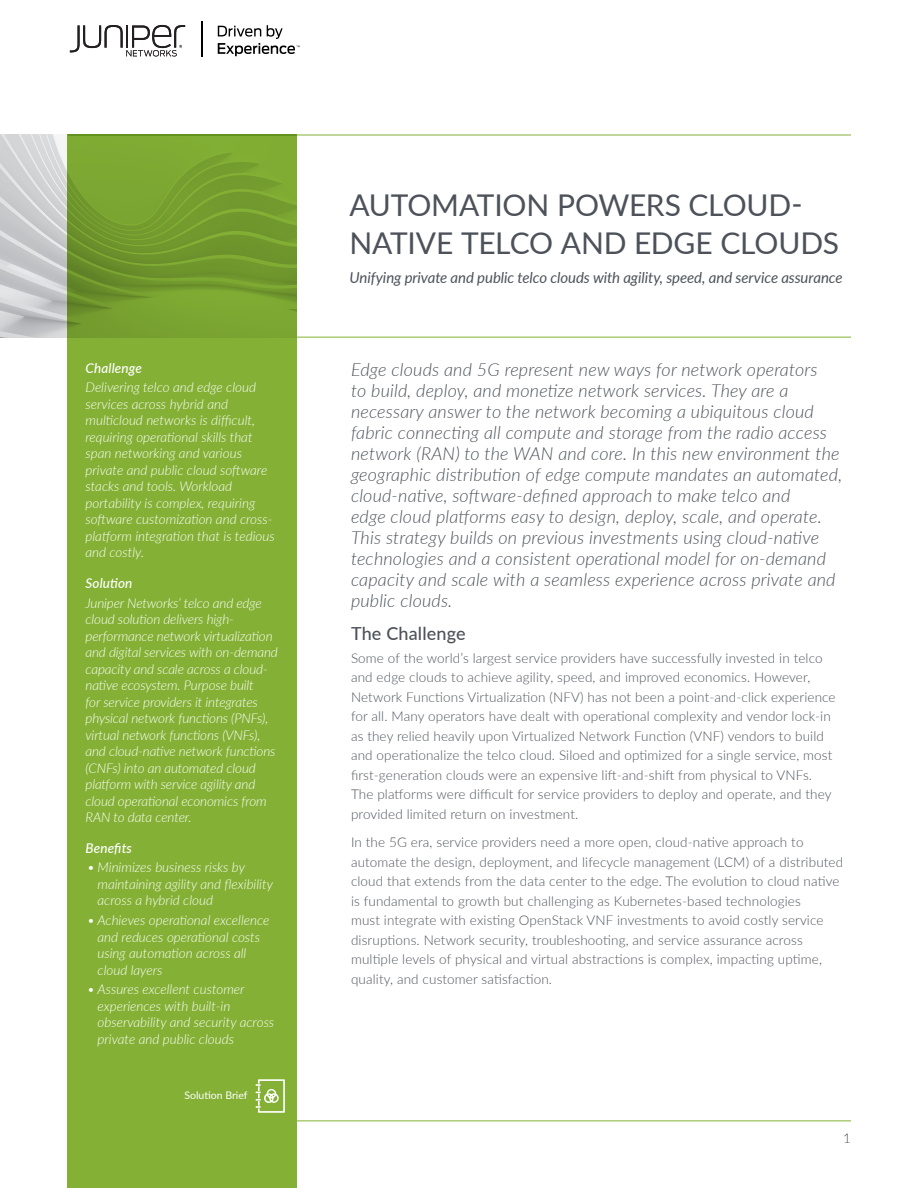
<style>
.page{position:relative;width:918px;height:1188px;background:#fff}
.page>*{position:absolute;margin:0;border:0;box-sizing:border-box;transform-origin:0 0}
.t1{font:30px/37.5px "Lato";letter-spacing:-.01em;color:#4d525a}
.Intro_Paragraph{font:italic 300 18px/21px "Lato";letter-spacing:.01em;color:#4d525a}
.t2{font:500 18px "Lato";letter-spacing:.01em;color:#4d525a}
.Subtitle{font:italic 15px "Lato";letter-spacing:-.005em;color:#4d525a}
.t3{font:300 13.5px/19.5px "Lato";letter-spacing:.01em;color:#4d525a}
.Sidebar_text{font:italic 300 13.5px/16.5px "Lato";letter-spacing:-.005em;color:#fff}
.Sidebar_head{font:italic 500 13.5px "Lato";letter-spacing:.01em;color:#fff}
.t4{font:10.5px "Lato";color:#fff}
</style>
<div class="page">
<img style="left:0;top:135px;width:68px;height:203px">
<hr style="left:68px;top:135px;width:783px;height:1px;background:#84b135">
<hr style="left:297px;top:337px;width:554px;height:1px;background:#84b135">
<div style="left:68px;top:135px;width:229px;height:1053px;background:#84b135"></div>
<hr style="left:297px;top:1120px;width:554px;height:1px;background:#84b135">
<hr style="left:201px;top:21px;width:1px;height:36px;background:#000">
<svg style="left:70px;top:25px;width:115px;height:31px"></svg>
<svg style="left:218px;top:25px;width:82px;height:31px"></svg>
<svg style="left:255px;top:1079px;width:30px;height:34px"></svg>
<p class="Sidebar_head" style="left:86px;top:358px;width:58px">Challenge</p>
<p class="Sidebar_text" style="left:86px;top:379px;width:191px">Delivering telco and edge cloud services across hybrid and multicloud networks is difficult, requiring operational skills that span networking and various private and public cloud software stacks and tools. Workload portability is complex, requiring software customization and cross&shy;platform integration that is tedious and costly.</p>
<p class="Sidebar_head" style="left:86px;top:573px;width:48px">Solution</p>
<p class="Sidebar_text" style="left:86px;top:594px;width:194px">Juniper Networks’ telco and edge cloud solution delivers high&shy;performance network virtualization and digital services with on-demand capacity and scale across a cloud&shy;native ecosystem. Purpose built<br>for service providers it integrates physical network functions (PNFs), virtual network functions (VNFs), and cloud-native network functions (CNFs) into an automated cloud platform with service agility and cloud operational economics from RAN to data center.</p>
<p class="Sidebar_head" style="left:86px;top:838px;width:48px">Benefits</p>
<p class="Sidebar_text" style="left:98px;top:859px;width:177px;text-indent:-10px">• Minimizes business risks by maintaining agility and flexibility across a hybrid cloud</p>
<p class="Sidebar_text" style="left:98px;top:912px;width:173px;text-indent:-10px">• Achieves operational excellence and reduces operational costs using automation across all cloud layers</p>
<p class="Sidebar_text" style="left:98px;top:981px;width:178px;text-indent:-10px">• Assures excellent customer experiences with built-in observability and security across private and public clouds</p>
<p class="t4" style="left:185px;top:1088px;width:65px">Solution Brief</p>
<p class="t1" style="left:349px;top:185px;width:491px">AUTOMATION POWERS CLOUD-<br>NATIVE TELCO AND EDGE CLOUDS</p>
<p class="Subtitle" style="left:349px;top:267px;width:495px">Unifying private and public telco clouds with agility, speed, and service assurance</p>
<p class="Intro_Paragraph" style="left:351px;top:359px;width:493px">Edge clouds and 5G represent new ways for network operators<br>to build, deploy, and monetize network services. They are a necessary answer to the network becoming a ubiquitous cloud fabric connecting all compute and storage from the radio access network (RAN) to the WAN and core. In this new environment the geographic distribution of edge compute mandates an automated, cloud-native, software-defined approach to make telco and<br>edge cloud platforms easy to design, deploy, scale, and operate.<br>This strategy builds on previous investments using cloud-native technologies and a consistent operational model for on-demand capacity and scale with a seamless experience across private and public clouds.</p>
<h1 class="t2" style="left:351px;top:621px;width:116px">The Challenge</h1>
<p class="t3" style="left:351px;top:648px;width:486px">Some of the world’s largest service providers have successfully invested in telco and edge clouds to achieve agility, speed, and improved economics. However, Network Functions Virtualization (NFV) has not been a point-and-click experience for all. Many operators have dealt with operational complexity and vendor lock-in as they relied heavily upon Virtualized Network Function (VNF) vendors to build and operationalize the telco cloud. Siloed and optimized for a single service, most first-generation clouds were an expensive lift-and-shift from physical to VNFs.<br>The platforms were difficult for service providers to deploy and operate, and they provided limited return on investment.</p>
<p class="t3" style="left:351px;top:832px;width:494px">In the 5G era, service providers need a more open, cloud-native approach to automate the design, deployment, and lifecycle management (LCM) of a distributed cloud that extends from the data center to the edge. The evolution to cloud native is fundamental to growth but challenging as Kubernetes-based technologies<br>must integrate with existing OpenStack VNF investments to avoid costly service disruptions. Network security, troubleshooting, and service assurance across multiple levels of physical and virtual abstractions is complex, impacting uptime, quality, and customer satisfaction.</p>
<p class="t3" style="left:843px;top:1128px;width:9px">1</p>
</div>
